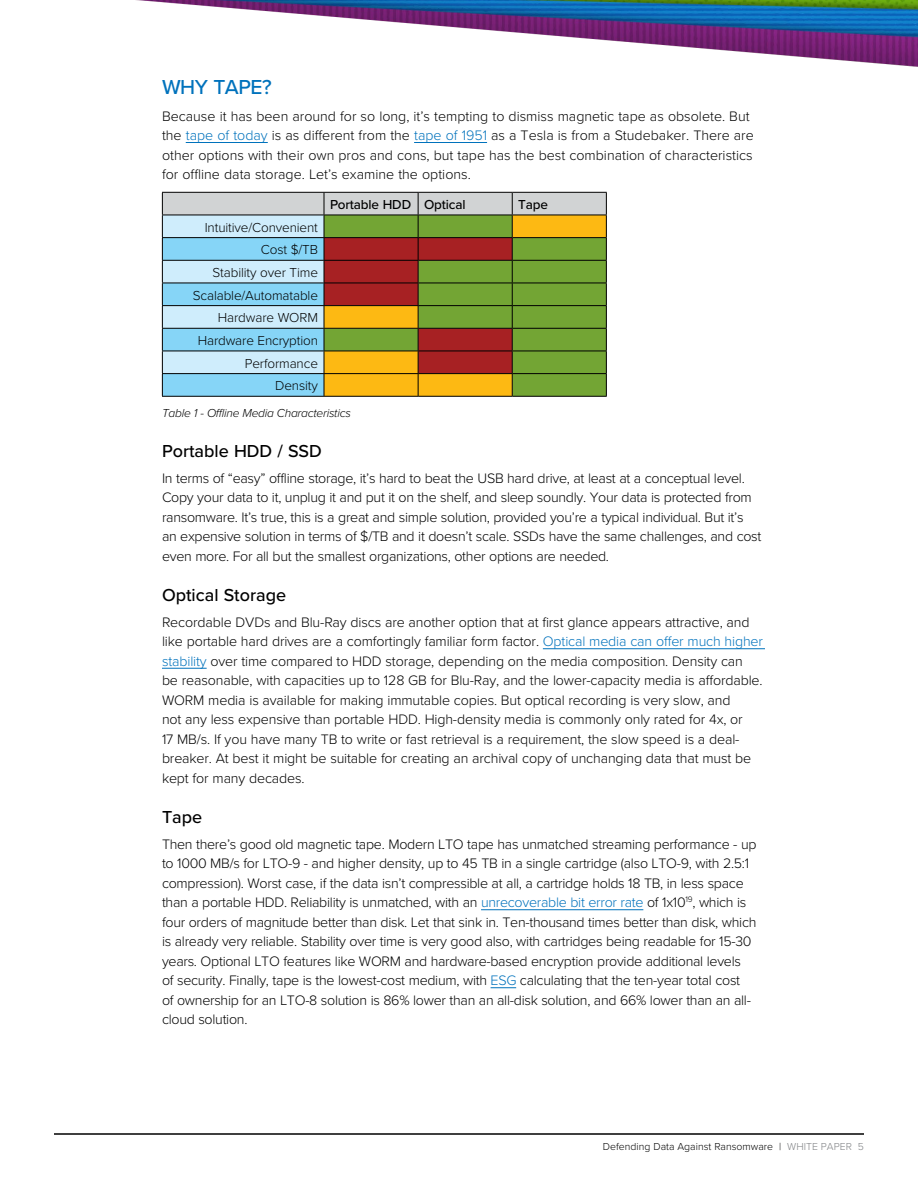
<style>
.page{position:relative;width:918px;height:1188px;background:#fff}
.page>*{position:absolute;margin:0;border:0;box-sizing:border-box;transform-origin:0 0}
.header_shortcut_0316{font:500 21px "Proxima Nova";letter-spacing:-.02em;color:#0072bc}
.header_shortcut_0316-2{font:500 18px "Proxima Nova";color:#000}
.Paragraph{font:300 14.25px/19.5px "Proxima Nova";letter-spacing:-.02em;color:#000}
.Paragraph-2{font:300 14.25px/19.5px "Proxima Nova";color:#000}
.sub_bullet{font:300 13.5px "Proxima Nova";letter-spacing:-.01em;color:#000}
.sub_bullet-2{font:500 13.5px "Proxima Nova";letter-spacing:-.01em;color:#000}
.Paragraph-3{font:italic 300 12px "Proxima Nova";letter-spacing:-.02em;color:#000}
.t1{font:300 10.5px "Proxima Nova";color:#000}
.s1{color:#0072bc}
.s2{color:#808285}
</style>
<div class="page">
<hr style="left:54px;top:1133px;width:810px;height:2px;background:#000">
<img style="left:136px;top:0;width:782px;height:67px">
<hr style="left:186px;top:142px;width:82px;height:1px;background:#0072bc">
<hr style="left:414px;top:142px;width:73px;height:1px;background:#0072bc">
<hr style="left:543px;top:648px;width:222px;height:1px;background:#0072bc">
<hr style="left:162px;top:668px;width:45px;height:1px;background:#0072bc">
<hr style="left:481px;top:909px;width:162px;height:1px;background:#0072bc">
<svg style="left:491px;top:987px;width:25px;height:1px"></svg>
<svg style="left:162px;top:193px;width:445px;height:203px"></svg>
<hr style="left:162px;top:192px;width:162px;height:1px;background:#000">
<hr style="left:324px;top:192px;width:94px;height:1px;background:#000">
<hr style="left:418px;top:192px;width:94px;height:1px;background:#000">
<hr style="left:512px;top:192px;width:95px;height:1px;background:#000">
<hr style="left:162px;top:237px;width:162px;height:1px;background:#000">
<hr style="left:324px;top:237px;width:94px;height:1px;background:#000">
<hr style="left:418px;top:237px;width:94px;height:1px;background:#000">
<hr style="left:512px;top:237px;width:95px;height:1px;background:#000">
<hr style="left:162px;top:260px;width:162px;height:1px;background:#000">
<hr style="left:324px;top:260px;width:94px;height:1px;background:#000">
<hr style="left:418px;top:260px;width:94px;height:1px;background:#000">
<hr style="left:512px;top:260px;width:95px;height:1px;background:#000">
<hr style="left:162px;top:283px;width:162px;height:1px;background:#000">
<hr style="left:324px;top:283px;width:94px;height:1px;background:#000">
<hr style="left:418px;top:283px;width:94px;height:1px;background:#000">
<hr style="left:512px;top:283px;width:95px;height:1px;background:#000">
<hr style="left:162px;top:305px;width:162px;height:1px;background:#000">
<hr style="left:324px;top:305px;width:94px;height:1px;background:#000">
<hr style="left:418px;top:305px;width:94px;height:1px;background:#000">
<hr style="left:512px;top:305px;width:95px;height:1px;background:#000">
<hr style="left:162px;top:328px;width:162px;height:1px;background:#000">
<hr style="left:324px;top:328px;width:94px;height:1px;background:#000">
<hr style="left:418px;top:328px;width:94px;height:1px;background:#000">
<hr style="left:512px;top:328px;width:95px;height:1px;background:#000">
<hr style="left:162px;top:351px;width:162px;height:1px;background:#000">
<hr style="left:324px;top:351px;width:94px;height:1px;background:#000">
<hr style="left:418px;top:351px;width:94px;height:1px;background:#000">
<hr style="left:512px;top:351px;width:95px;height:1px;background:#000">
<hr style="left:162px;top:373px;width:162px;height:1px;background:#000">
<hr style="left:324px;top:373px;width:94px;height:1px;background:#000">
<hr style="left:418px;top:373px;width:94px;height:1px;background:#000">
<hr style="left:512px;top:373px;width:95px;height:1px;background:#000">
<hr style="left:162px;top:396px;width:162px;height:1px;background:#000">
<hr style="left:324px;top:396px;width:94px;height:1px;background:#000">
<hr style="left:418px;top:396px;width:94px;height:1px;background:#000">
<hr style="left:512px;top:396px;width:95px;height:1px;background:#000">
<p class="header_shortcut_0316" style="left:162px;top:72px;width:111px">WHY TAPE?</p>
<p class="Paragraph-2" style="left:162px;top:105px;width:593px">Because it has been around for so long, it’s tempting to dismiss magnetic tape as obsolete. But the <span class="s1">tape of today</span> is as different from the <span class="s1">tape of 1951</span> as a Tesla is from a Studebaker. There are other options with their own pros and cons, but tape has the best combination of characteristics for offline data storage. Let’s examine the options.</p>
<p class="sub_bullet-2" style="left:330px;top:194px;width:83px">Portable HDD</p>
<p class="sub_bullet-2" style="left:424px;top:194px;width:43px">Optical</p>
<p class="sub_bullet-2" style="left:518px;top:194px;width:31px">Tape</p>
<p class="sub_bullet" style="left:205px;top:217px;width:115px">Intuitive/Convenient</p>
<p class="sub_bullet" style="left:261px;top:240px;width:59px">Cost $/TB</p>
<p class="sub_bullet" style="left:213px;top:262px;width:107px">Stability over Time</p>
<p class="sub_bullet" style="left:193px;top:285px;width:127px">Scalable/Automatable</p>
<p class="sub_bullet" style="left:218px;top:308px;width:102px">Hardware WORM</p>
<p class="sub_bullet" style="left:198px;top:330px;width:122px">Hardware Encryption</p>
<p class="sub_bullet" style="left:245px;top:353px;width:75px">Performance</p>
<p class="sub_bullet" style="left:275px;top:376px;width:44px">Density</p>
<p class="Paragraph-3" style="left:162px;top:406px;width:190px">Table 1 - Offline Media Characteristics</p>
<p class="header_shortcut_0316-2" style="left:162px;top:437px;width:161px">Portable HDD / SSD</p>
<p class="Paragraph" style="left:162px;top:468px;width:601px">In terms of “easy” offline storage, it’s hard to beat the USB hard drive, at least at a conceptual level.<br>Copy your data to it, unplug it and put it on the shelf, and sleep soundly. Your data is protected from ransomware. It’s true, this is a great and simple solution, provided you’re a typical individual. But it’s an expensive solution in terms of $/TB and it doesn’t scale. SSDs have the same challenges, and cost even more. For all but the smallest organizations, other options are needed.</p>
<p class="header_shortcut_0316-2" style="left:162px;top:581px;width:126px">Optical Storage</p>
<p class="Paragraph" style="left:162px;top:612px;width:603px">Recordable DVDs and Blu-Ray discs are another option that at first glance appears attractive, and like portable hard drives are a comfortingly familiar form factor. <span class="s1">Optical media can offer much higher stability</span> over time compared to HDD storage, depending on the media composition. Density can<br>be reasonable, with capacities up to 128 GB for Blu-Ray, and the lower-capacity media is affordable.<br>WORM media is available for making immutable copies. But optical recording is very slow, and<br>not any less expensive than portable HDD. High-density media is commonly only rated for 4x, or<br>17 MB/s. If you have many TB to write or fast retrieval is a requirement, the slow speed is a deal&shy;breaker. At best it might be suitable for creating an archival copy of unchanging data that must be kept for many decades.</p>
<p class="header_shortcut_0316-2" style="left:162px;top:803px;width:42px">Tape</p>
<p class="Paragraph" style="left:162px;top:834px;width:596px">Then there’s good old magnetic tape. Modern LTO tape has unmatched streaming performance - up to 1000 MB/s for LTO-9 - and higher density, up to 45 TB in a single cartridge (also LTO-9, with 2.5:1 compression). Worst case, if the data isn’t compressible at all, a cartridge holds 18 TB, in less space than a portable HDD. Reliability is unmatched, with an <span class="s1">unrecoverable bit error rate</span> of 1x10<sup>19</sup>, which is four orders of magnitude better than disk. Let that sink in. Ten-thousand times better than disk, which is already very reliable. Stability over time is very good also, with cartridges being readable for 15-30 years. Optional LTO features like WORM and hardware-based encryption provide additional levels<br>of security. Finally, tape is the lowest-cost medium, with <span class="s1">ESG</span> calculating that the ten-year total cost<br>of ownership for an LTO-8 solution is 86% lower than an all-disk solution, and 66% lower than an all&shy;cloud solution.</p>
<p class="t1" style="left:603px;top:1139px;width:263px">Defending Data Against Ransomware | <span class="s2">WHITE PAPER 5</span></p>
</div>
